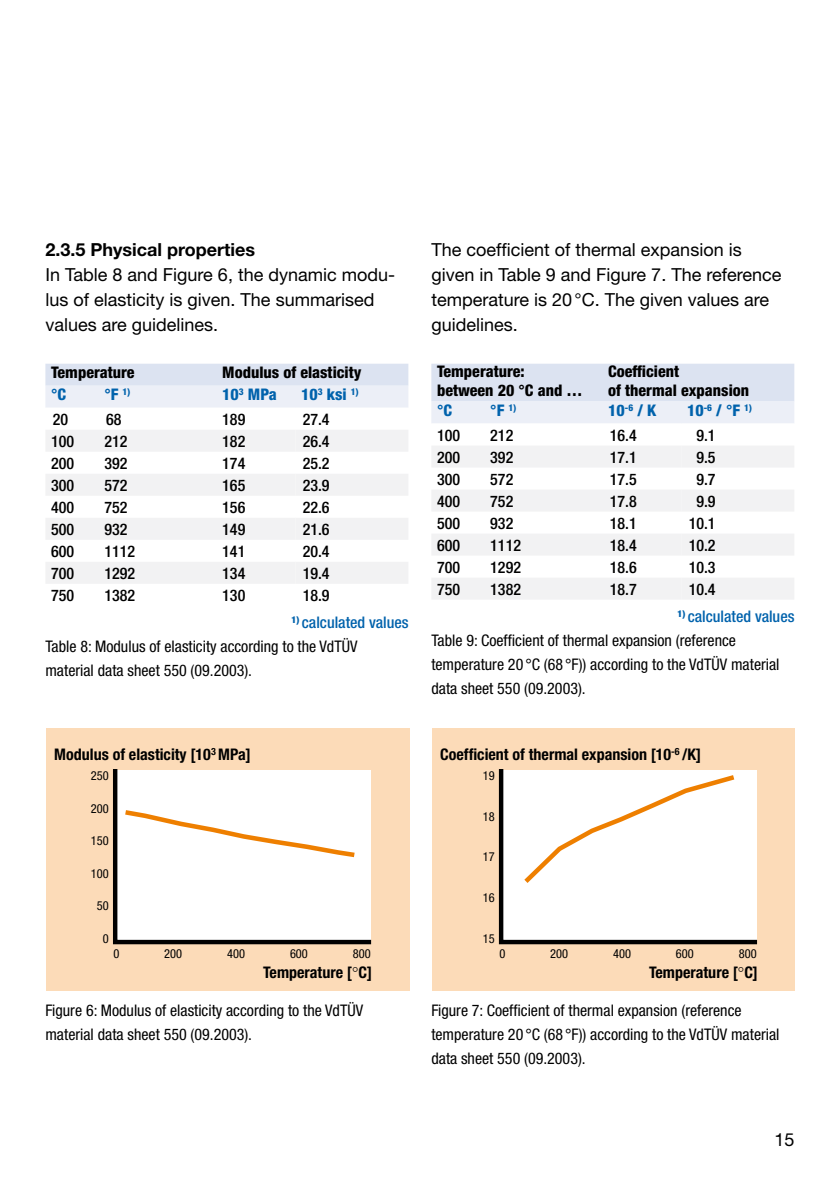
<style>
.page{position:relative;width:840px;height:1191px;background:#fff}
.page>*{position:absolute;margin:0;border:0;box-sizing:border-box;transform-origin:0 0}
.t1{font:18px/24.8px "Helvetica Neue";color:#000}
.t2{font:700 18px "Helvetica Neue";color:#000}
.t3{font:condensed 16px/24px "Helvetica Neue";color:#000}
.t4{font:500 condensed 16px "Helvetica Neue";color:#000}
.t5{font:700 condensed 16px "Helvetica Neue";color:#000}
.t6{font:800 condensed 16px/19.2px "Helvetica Neue";color:#000}
.t7{font:800 condensed 16px "Helvetica Neue";color:#0062ac}
.t8{font:condensed 12.4px "Helvetica Neue";color:#000}
.s1{font-weight:500;color:#0062ac}
</style>
<div class="page">
<svg style="left:45px;top:364px;width:363px;height:220px"></svg>
<svg style="left:431px;top:364px;width:362px;height:235px"></svg>
<div style="left:46px;top:729px;width:363px;height:262px;background:#fcdbb8"></div>
<svg style="left:113px;top:769px;width:259px;height:176px"></svg>
<svg style="left:120px;top:807px;width:239px;height:53px"></svg>
<div style="left:432px;top:729px;width:362px;height:262px;background:#fcdbb8"></div>
<svg style="left:498px;top:769px;width:260px;height:176px"></svg>
<div style="left:519px;top:771px;width:219px;height:116px;background:#fff"></div>
<p class="t2" style="left:45px;top:239px;width:211px">2.3.5 Physical properties</p>
<p class="t1" style="left:45px;top:262px;width:351px">In Table 8 and Figure 6, the dynamic modu&shy;lus of elasticity is given. The summarised values are guidelines.</p>
<p class="t6" style="left:51px;top:363px;width:85px">Temperature</p>
<p class="t6" style="left:222px;top:363px;width:141px">Modulus of elasticity</p>
<p class="t7" style="left:51px;top:385px;width:16px">°C</p>
<p class="t7" style="left:104px;top:385px;width:28px">°F <sup>1)</sup></p>
<p class="t7" style="left:222px;top:385px;width:56px">10<sup>3</sup> MPa</p>
<p class="t7" style="left:301px;top:385px;width:59px">10<sup>3</sup> ksi <sup>1)</sup></p>
<p class="t4" style="left:53px;top:410px;width:17px">20</p>
<p class="t4" style="left:106px;top:410px;width:17px">68</p>
<p class="t4" style="left:222px;top:410px;width:25px">189</p>
<p class="t4" style="left:302px;top:410px;width:28px">27.4</p>
<p class="t4" style="left:51px;top:432px;width:25px">100</p>
<p class="t4" style="left:104px;top:432px;width:25px">212</p>
<p class="t4" style="left:222px;top:432px;width:25px">182</p>
<p class="t4" style="left:302px;top:432px;width:28px">26.4</p>
<p class="t4" style="left:51px;top:454px;width:25px">200</p>
<p class="t4" style="left:104px;top:454px;width:25px">392</p>
<p class="t4" style="left:222px;top:454px;width:25px">174</p>
<p class="t4" style="left:302px;top:454px;width:28px">25.2</p>
<p class="t4" style="left:51px;top:476px;width:25px">300</p>
<p class="t4" style="left:104px;top:476px;width:25px">572</p>
<p class="t4" style="left:222px;top:476px;width:25px">165</p>
<p class="t4" style="left:302px;top:476px;width:28px">23.9</p>
<p class="t4" style="left:51px;top:498px;width:25px">400</p>
<p class="t4" style="left:104px;top:498px;width:25px">752</p>
<p class="t4" style="left:222px;top:498px;width:25px">156</p>
<p class="t4" style="left:302px;top:498px;width:28px">22.6</p>
<p class="t4" style="left:51px;top:520px;width:25px">500</p>
<p class="t4" style="left:104px;top:520px;width:25px">932</p>
<p class="t4" style="left:222px;top:520px;width:25px">149</p>
<p class="t4" style="left:302px;top:520px;width:28px">21.6</p>
<p class="t4" style="left:51px;top:542px;width:25px">600</p>
<p class="t4" style="left:104px;top:542px;width:32px">1112</p>
<p class="t4" style="left:222px;top:542px;width:25px">141</p>
<p class="t4" style="left:302px;top:542px;width:28px">20.4</p>
<p class="t4" style="left:51px;top:564px;width:25px">700</p>
<p class="t4" style="left:104px;top:564px;width:32px">1292</p>
<p class="t4" style="left:222px;top:564px;width:25px">134</p>
<p class="t4" style="left:302px;top:564px;width:28px">19.4</p>
<p class="t4" style="left:51px;top:586px;width:25px">750</p>
<p class="t4" style="left:104px;top:586px;width:32px">1382</p>
<p class="t4" style="left:222px;top:586px;width:25px">130</p>
<p class="t4" style="left:302px;top:586px;width:28px">18.9</p>
<p class="t3" style="left:45px;top:610px;width:364px;text-indent:246px"><sup>1)</sup> <span class="s1">calculated values<br></span>Table 8: Modulus of elasticity according to the VdTÜV material data sheet 550 (09.2003).</p>
<p class="t5" style="left:54px;top:745px;width:198px">Modulus of elasticity [10<sup>3</sup> MPa]</p>
<p class="t8" style="left:91px;top:768px;width:19px">250</p>
<p class="t8" style="left:91px;top:801px;width:19px">200</p>
<p class="t8" style="left:91px;top:833px;width:19px">150</p>
<p class="t8" style="left:91px;top:866px;width:19px">100</p>
<p class="t8" style="left:97px;top:898px;width:13px">50</p>
<p class="t8" style="left:103px;top:931px;width:7px">0</p>
<p class="t8" style="left:113px;top:946px;width:7px">0</p>
<p class="t8" style="left:164px;top:946px;width:19px">200</p>
<p class="t8" style="left:227px;top:946px;width:19px">400</p>
<p class="t8" style="left:290px;top:946px;width:19px">600</p>
<p class="t8" style="left:352px;top:946px;width:19px">800</p>
<p class="t5" style="left:263px;top:962px;width:110px">Temperature [ C]</p>
<p class="t3" style="left:45px;top:998px;width:319px">Figure 6: Modulus of elasticity according to the VdTÜV material data sheet 550 (09.2003).</p>
<p class="t1" style="left:431px;top:237px;width:351px">The coefficient of thermal expansion is given in Table 9 and Figure 7. The reference temperature is 20°C. The given values are guidelines.</p>
<p class="t6" style="left:437px;top:361px;width:147px">Temperature: between 20 °C and …</p>
<p class="t6" style="left:608px;top:361px;width:142px">Coefficient<br>of thermal expansion</p>
<p class="t7" style="left:437px;top:400px;width:16px">°C</p>
<p class="t7" style="left:490px;top:400px;width:28px">°F <sup>1)</sup></p>
<p class="t7" style="left:608px;top:400px;width:50px">10<sup>-6</sup> / K</p>
<p class="t7" style="left:686px;top:400px;width:66px">10<sup>-6</sup> / °F <sup>1)</sup></p>
<p class="t4" style="left:437px;top:425px;width:25px">100</p>
<p class="t4" style="left:490px;top:425px;width:25px">212</p>
<p class="t4" style="left:609px;top:425px;width:28px">16.4</p>
<p class="t4" style="left:696px;top:425px;width:21px">9.1</p>
<p class="t4" style="left:437px;top:447px;width:25px">200</p>
<p class="t4" style="left:490px;top:447px;width:25px">392</p>
<p class="t4" style="left:609px;top:447px;width:28px">17.1</p>
<p class="t4" style="left:696px;top:447px;width:21px">9.5</p>
<p class="t4" style="left:437px;top:469px;width:25px">300</p>
<p class="t4" style="left:490px;top:469px;width:25px">572</p>
<p class="t4" style="left:609px;top:469px;width:28px">17.5</p>
<p class="t4" style="left:696px;top:469px;width:21px">9.7</p>
<p class="t4" style="left:437px;top:491px;width:25px">400</p>
<p class="t4" style="left:490px;top:491px;width:25px">752</p>
<p class="t4" style="left:609px;top:491px;width:28px">17.8</p>
<p class="t4" style="left:696px;top:491px;width:21px">9.9</p>
<p class="t4" style="left:437px;top:513px;width:25px">500</p>
<p class="t4" style="left:490px;top:513px;width:25px">932</p>
<p class="t4" style="left:609px;top:513px;width:28px">18.1</p>
<p class="t4" style="left:688px;top:513px;width:28px">10.1</p>
<p class="t4" style="left:437px;top:535px;width:25px">600</p>
<p class="t4" style="left:490px;top:535px;width:32px">1112</p>
<p class="t4" style="left:609px;top:535px;width:28px">18.4</p>
<p class="t4" style="left:688px;top:535px;width:28px">10.2</p>
<p class="t4" style="left:437px;top:557px;width:25px">700</p>
<p class="t4" style="left:490px;top:557px;width:32px">1292</p>
<p class="t4" style="left:609px;top:557px;width:28px">18.6</p>
<p class="t4" style="left:688px;top:557px;width:28px">10.3</p>
<p class="t4" style="left:437px;top:579px;width:25px">750</p>
<p class="t4" style="left:490px;top:579px;width:32px">1382</p>
<p class="t4" style="left:609px;top:579px;width:28px">18.7</p>
<p class="t4" style="left:688px;top:579px;width:28px">10.4</p>
<p class="t3" style="left:431px;top:604px;width:364px;text-indent:246px"><sup>1)</sup> <span class="s1">calculated values </span>Table 9: Coefficient of thermal expansion (reference temperature 20 °C (68 °F)) according to the VdTÜV material data sheet 550 (09.2003).</p>
<p class="t5" style="left:440px;top:745px;width:262px">Coefficient of thermal expansion [10<sup>-6</sup> /K]</p>
<p class="t8" style="left:482px;top:768px;width:13px">19</p>
<p class="t8" style="left:482px;top:809px;width:13px">18</p>
<p class="t8" style="left:482px;top:850px;width:13px">17</p>
<p class="t8" style="left:482px;top:890px;width:13px">16</p>
<p class="t8" style="left:482px;top:931px;width:13px">15</p>
<p class="t8" style="left:499px;top:946px;width:7px">0</p>
<p class="t8" style="left:550px;top:946px;width:19px">200</p>
<p class="t8" style="left:612px;top:946px;width:19px">400</p>
<p class="t8" style="left:675px;top:946px;width:19px">600</p>
<p class="t8" style="left:738px;top:946px;width:19px">800</p>
<p class="t5" style="left:648px;top:962px;width:110px">Temperature [ C]</p>
<p class="t3" style="left:431px;top:998px;width:349px">Figure 7: Coefficient of thermal expansion (reference temperature 20 °C (68 °F)) according to the VdTÜV material data sheet 550 (09.2003).</p>
<p class="t1" style="left:774px;top:1126px;width:22px">15</p>
</div>
